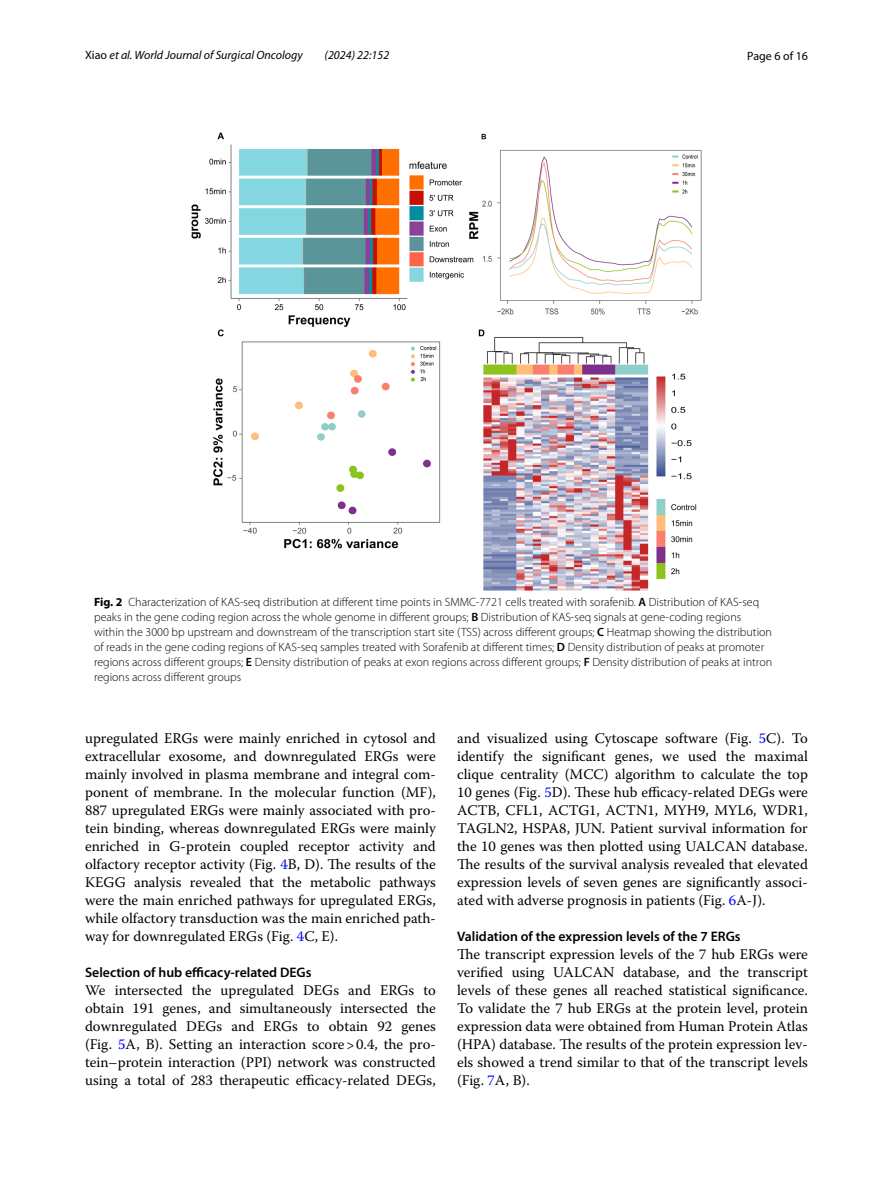
<style>
.page{position:relative;width:893px;height:1187px;background:#fff}
.page>*{position:absolute;margin:0;border:0;box-sizing:border-box;transform-origin:0 0}
.t1{font:14.7px/18px "Warnock Pro";color:#000;text-align:justify}
.t2{font:600 13.8px "Myriad Pro";color:#000}
.t3{font:300 12px/15px "Myriad Pro";color:#000}
.t4{font:italic 12px "Myriad Pro";color:#000}
.t5{font:12px "Myriad Pro";color:#000}
.s1{font-style:normal}
.s2{font-weight:700}
.s3{font-weight:600}
.s4{color:#00f}
</style>
<div class="page">
<img style="left:191px;top:133px;width:511px;height:457px">
<p class="t4" style="left:85px;top:48px;width:219px"><span class="s1">Xiao</span> et al. World Journal of Surgical Oncology</p>
<p class="t4" style="left:325px;top:48px;width:66px">(2024) 22:152</p>
<p class="t5" style="left:747px;top:48px;width:62px">Page 6 of 16</p>
<p class="t3" style="left:94px;top:594px;width:680px"><span class="s2">Fig. 2</span> Characterization of KAS-seq distribution at different time points in SMMC-7721 cells treated with sorafenib. <span class="s3">A</span> Distribution of KAS-seq peaks in the gene coding region across the whole genome in different groups; <span class="s3">B</span> Distribution of KAS-seq signals at gene-coding regions within the 3000 bp upstream and downstream of the transcription start site (TSS) across different groups; <span class="s3">C</span> Heatmap showing the distribution of reads in the gene coding regions of KAS-seq samples treated with Sorafenib at different times; <span class="s3">D</span> Density distribution of peaks at promoter regions across different groups; <span class="s3">E</span> Density distribution of peaks at exon regions across different groups; <span class="s3">F</span> Density distribution of peaks at intron regions across different groups</p>
<p class="t1" style="left:85px;top:728px;width:352px">upregulated ERGs were mainly enriched in cytosol and extracellular exosome, and downregulated ERGs were mainly involved in plasma membrane and integral com&shy;ponent of membrane. In the molecular function (MF), 887 upregulated ERGs were mainly associated with pro&shy;tein binding, whereas downregulated ERGs were mainly enriched in G-protein coupled receptor activity and olfactory receptor activity (Fig. <span class="s4">4</span>B, D). The results of the KEGG analysis revealed that the metabolic pathways were the main enriched pathways for upregulated ERGs, while olfactory transduction was the main enriched path&shy;way for downregulated ERGs (Fig. <span class="s4">4</span>C, E).</p>
<p class="t2" style="left:85px;top:963px;width:228px">Selection of hub efficacy‑related DEGs</p>
<p class="t1" style="left:85px;top:980px;width:352px">We intersected the upregulated DEGs and ERGs to obtain 191 genes, and simultaneously intersected the downregulated DEGs and ERGs to obtain 92 genes (Fig. <span class="s4">5</span>A, B). Setting an interaction score&gt;0.4, the pro&shy;tein–protein interaction (PPI) network was constructed using a total of 283 therapeutic efficacy-related DEGs,</p>
<p class="t1" style="left:457px;top:728px;width:352px">and visualized using Cytoscape software (Fig. <span class="s4">5</span>C). To identify the significant genes, we used the maximal clique centrality (MCC) algorithm to calculate the top 10 genes (Fig. <span class="s4">5</span>D). These hub efficacy-related DEGs were ACTB, CFL1, ACTG1, ACTN1, MYH9, MYL6, WDR1, TAGLN2, HSPA8, JUN. Patient survival information for the 10 genes was then plotted using UALCAN database.<br>The results of the survival analysis revealed that elevated expression levels of seven genes are significantly associ&shy;ated with adverse prognosis in patients (Fig. <span class="s4">6</span>A-J).</p>
<p class="t2" style="left:457px;top:927px;width:285px">Validation of the expression levels of the 7 ERGs</p>
<p class="t1" style="left:457px;top:944px;width:352px">The transcript expression levels of the 7 hub ERGs were verified using UALCAN database, and the transcript levels of these genes all reached statistical significance.<br>To validate the 7 hub ERGs at the protein level, protein expression data were obtained from Human Protein Atlas (HPA) database. The results of the protein expression lev&shy;els showed a trend similar to that of the transcript levels (Fig. <span class="s4">7</span>A, B).</p>
</div>
